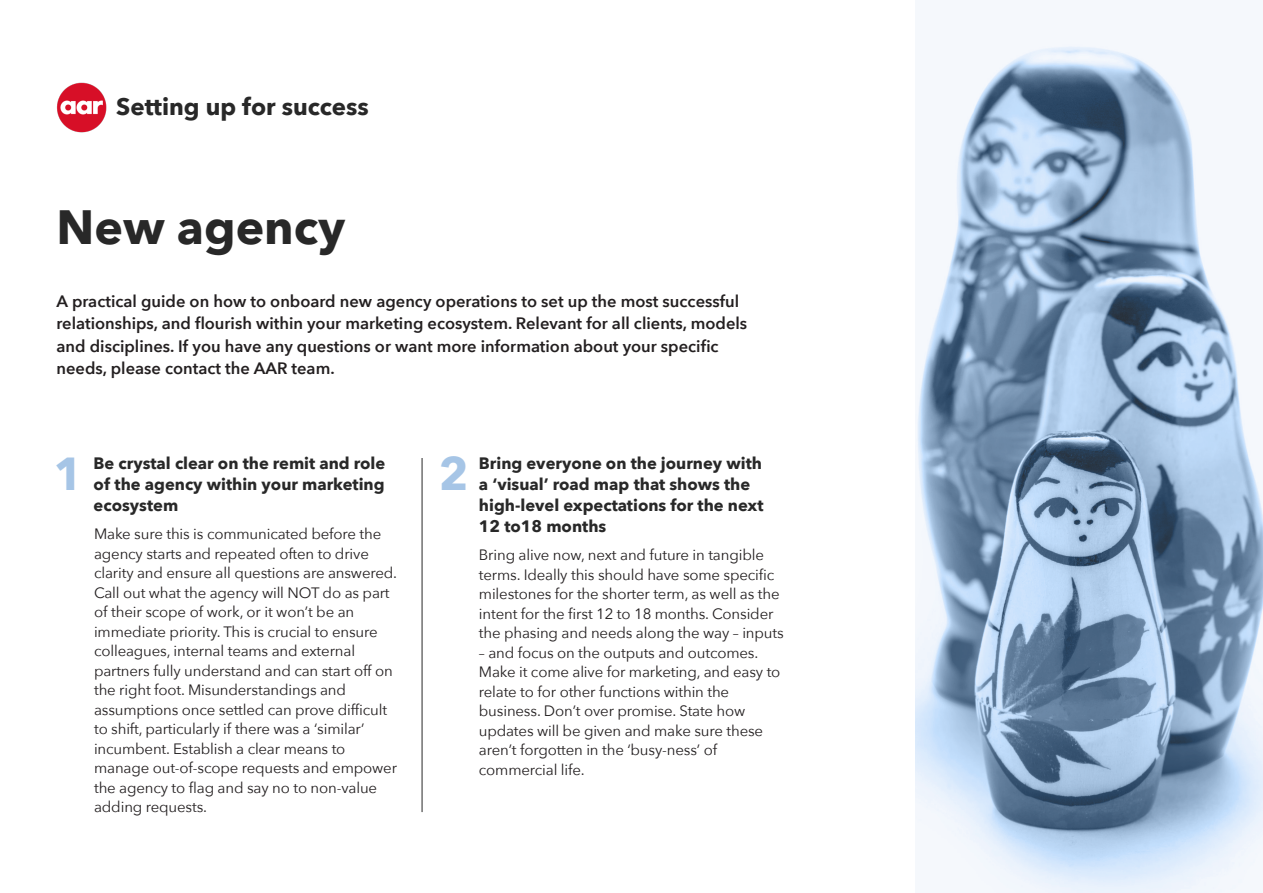
<style>
.page{position:relative;width:1263px;height:893px;background:#fff}
.page>*{position:absolute;margin:0;border:0;box-sizing:border-box;transform-origin:0 0}
.t1{font:700 48px "Avenir Next";color:#282828}
.Plain_Text{font:700 46.2px "Avenir Next";color:#a6c5e6}
.t2{font:700 24px "Avenir Next";color:#282828}
.Header_3{font:600 16.5px/22.5px "Avenir Next";color:#231f20}
.Plain_Text-2{font:700 16.5px/21px "Avenir Next";color:#282828;text-align:justify}
.Body_Text{font:15px/19.5px "Avenir Next";letter-spacing:-.01em;color:#231f20}
</style>
<div class="page">
<svg style="left:915px;top:44px;width:348px;height:849px"></svg>
<img style="left:57px;top:82px;width:49px;height:51px">
<hr style="left:422px;top:458px;width:1px;height:354px;background:#282828">
<p class="t2" style="left:116px;top:86px;width:254px">Setting up for success</p>
<p class="t1" style="left:57px;top:185px;width:290px">New agency</p>
<p class="Header_3" style="left:57px;top:289px;width:692px">A practical guide on how to onboard new agency operations to set up the most successful relationships, and flourish within your marketing ecosystem. Relevant for all clients, models and disciplines. If you have any questions or want more information about your specific needs, please contact the AAR team.</p>
<p class="Plain_Text" style="left:54px;top:434px;width:31px">1</p>
<p class="Plain_Text-2" style="left:94px;top:453px;width:293px">Be crystal clear on the remit and role of the agency within your marketing ecosystem</p>
<p class="Body_Text" style="left:94px;top:524px;width:305px">Make sure this is communicated before the agency starts and repeated often to drive clarity and ensure all questions are answered.<br>Call out what the agency will NOT do as part of their scope of work, or it won’t be an immediate priority. This is crucial to ensure colleagues, internal teams and external partners fully understand and can start off on the right foot. Misunderstandings and assumptions once settled can prove difficult to shift, particularly if there was a ‘similar’ incumbent. Establish a clear means to manage out-of-scope requests and empower the agency to flag and say no to non-value adding requests.</p>
<p class="Plain_Text" style="left:439px;top:434px;width:31px">2</p>
<p class="Plain_Text-2" style="left:479px;top:453px;width:286px;text-align:left">Bring everyone on the journey with a ‘visual’ road map that shows the high-level expectations for the next<br>12 to18 months</p>
<p class="Body_Text" style="left:479px;top:545px;width:306px">Bring alive now, next and future in tangible terms. Ideally this should have some specific milestones for the shorter term, as well as the intent for the first 12 to 18 months. Consider the phasing and needs along the way – inputs</p>
<p class="Body_Text" style="left:479px;top:642px;width:303px">– and focus on the outputs and outcomes.<br>Make it come alive for marketing, and easy to relate to for other functions within the business. Don’t over promise. State how updates will be given and make sure these aren’t forgotten in the ‘busy-ness’ of commercial life.</p>
</div>
